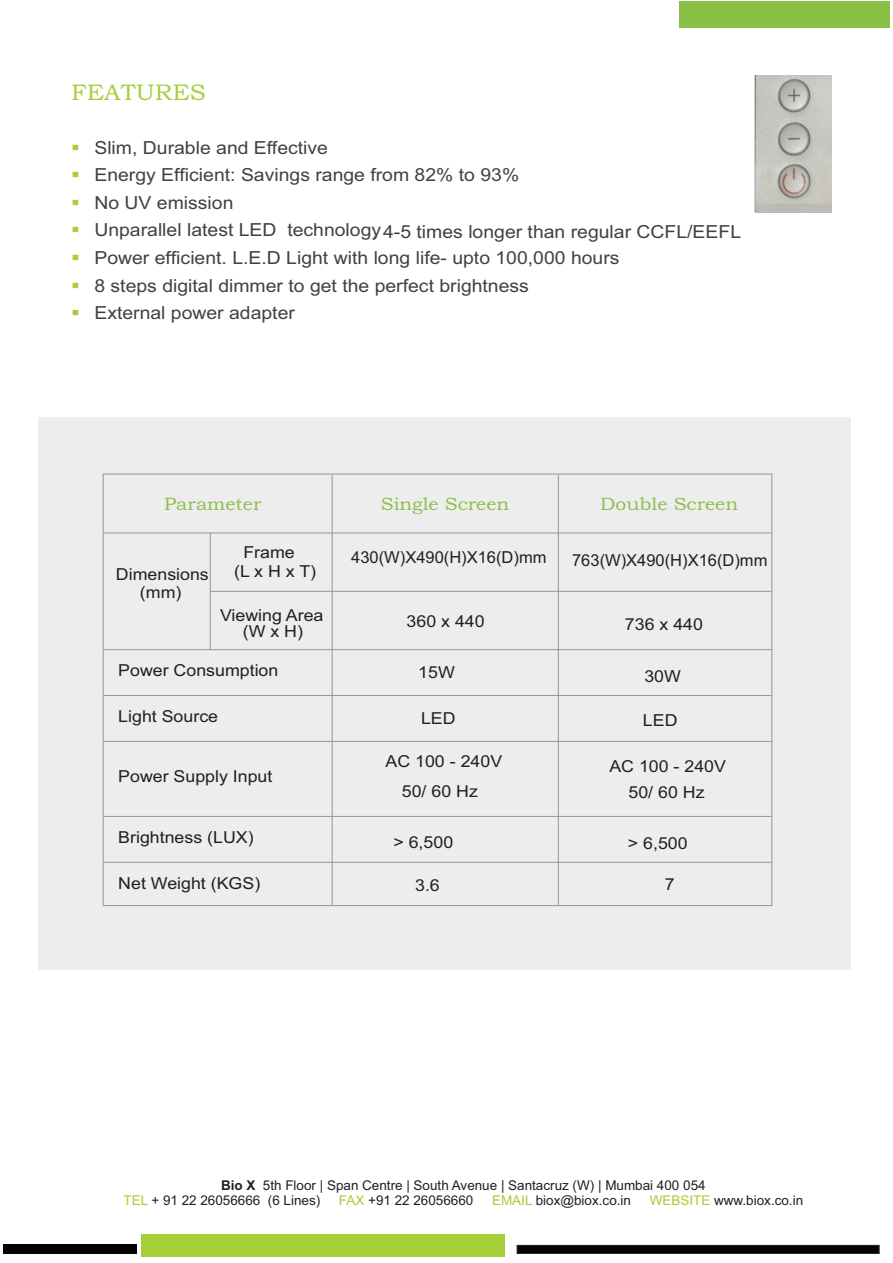
<style>
.page{position:relative;width:893px;height:1263px;background:#fff}
.page>*{position:absolute;margin:0;border:0;box-sizing:border-box;transform-origin:0 0}
.t1{font:22.65px "Bookman Old Style";color:#a6ce39;scale:1.08 1}
.t2{font:18px/28px "Arial";color:#414142;scale:1.08 1}
.t3{font:18px "Bookman Old Style";color:#8bc047;scale:1.08 1}
.t4{font:18px/27.6px "Wingdings";color:#a6ce39;text-align:justify;scale:1.08 1}
.t5{font:16.5px/30.2px "Arial";color:#231f20;text-align:center;scale:1.08 1}
.t6{font:16.5px "Arial";color:#231f20}
.t7{font:13.5px/15px "Arial";color:#231f20}
.s1{font-weight:700}
.s2{color:#a6ce39}
</style>
<div class="page">
<div style="left:679px;top:2px;width:211px;height:26px;background:#8bc047"></div>
<div style="left:3px;top:1244px;width:134px;height:9px;background:#020304"></div>
<div style="left:141px;top:1234px;width:364px;height:23px;background:#a6ce39"></div>
<svg style="left:516px;top:1244px;width:364px;height:10px;background:#212121"></svg>
<div style="left:38px;top:417px;width:813px;height:552px;background:#ededee"></div>
<hr style="left:332px;top:475px;width:1px;height:430px;background:#949698">
<hr style="left:210px;top:532px;width:1px;height:118px;background:#949698">
<hr style="left:558px;top:475px;width:1px;height:430px;background:#949698">
<hr style="left:103px;top:649px;width:669px;height:1px;background:#949698">
<hr style="left:103px;top:533px;width:669px;height:1px;background:#949698">
<hr style="left:210px;top:591px;width:562px;height:1px;background:#949698">
<hr style="left:103px;top:695px;width:669px;height:1px;background:#949698">
<hr style="left:103px;top:741px;width:669px;height:1px;background:#949698">
<hr style="left:103px;top:816px;width:669px;height:1px;background:#949698">
<hr style="left:103px;top:862px;width:669px;height:1px;background:#949698">
<img style="left:755px;top:163px;width:76px;height:50px">
<img style="left:755px;top:75px;width:76px;height:88px">
<p class="t1" style="left:71px;top:84px;width:126px">FEATURES</p>
<p class="t4" style="left:71px;top:135px;width:10px">▪ ▪ ▪ ▪ ▪ ▪ ▪</p>
<p class="t2" style="left:94px;top:135px;width:600px">Slim, Durable and Effective<br>Energy Efficient: Savings range from 82% to 93%<br>No UV emission<br>Unparallel latest LED technology. 4-5 times longer than regular CCFL/EEFL</p>
<p class="t2" style="left:94px;top:245px;width:488px;line-height:27.6px">Power efficient. L.E.D Light with long life- upto 100,000 hours<br>8 steps digital dimmer to get the perfect brightness<br>External power adapter</p>
<p class="t3" style="left:164px;top:497px;width:92px">Parameter</p>
<p class="t5" style="left:116px;top:567px;width:87px;line-height:17.5px">Dimensions (mm)</p>
<p class="t5" style="left:234px;top:545px;width:77px;line-height:18.3px;text-align:left;text-indent:9px">Frame<br>(L x H x T)</p>
<p class="t5" style="left:220px;top:609px;width:97px;line-height:16.2px">Viewing Area (W x H)</p>
<p class="t5" style="left:118px;top:657px;width:150px">Power Consumption</p>
<p class="t5" style="left:118px;top:702px;width:94px">Light Source</p>
<p class="t5" style="left:118px;top:763px;width:144px">Power Supply Input</p>
<p class="t5" style="left:118px;top:823px;width:127px">Brightness (LUX)</p>
<p class="t5" style="left:118px;top:869px;width:133px">Net Weight (KGS)</p>
<p class="t3" style="left:381px;top:497px;width:120px">Single Screen</p>
<p class="t3" style="left:600px;top:497px;width:129px">Double Screen</p>
<p class="t6" style="left:572px;top:554px;width:197px">763(W)X490(H)X16(D)mm</p>
<p class="t6" style="left:351px;top:551px;width:197px">430(W)X490(H)X16(D)mm</p>
<p class="t5" style="left:407px;top:608px;width:74px">360 x 440</p>
<p class="t5" style="left:418px;top:658px;width:35px">15W</p>
<p class="t5" style="left:421px;top:705px;width:34px">LED</p>
<p class="t5" style="left:386px;top:748px;width:109px">AC 100 - 240V<br>50/ 60 Hz</p>
<p class="t5" style="left:625px;top:610px;width:74px">736 x 440</p>
<p class="t5" style="left:644px;top:663px;width:35px">30W</p>
<p class="t5" style="left:643px;top:706px;width:34px">LED</p>
<p class="t5" style="left:609px;top:755px;width:109px;line-height:25.5px">AC 100 - 240V<br>50/ 60 Hz</p>
<p class="t5" style="left:393px;top:828px;width:57px">&gt; 6,500</p>
<p class="t5" style="left:628px;top:830px;width:57px">&gt; 6,500</p>
<p class="t5" style="left:665px;top:870px;width:11px">7</p>
<p class="t5" style="left:415px;top:872px;width:24px">3.6</p>
<p class="t7" style="left:123px;top:1179px;width:584px;text-indent:98px"><span class="s1">Bio X</span> 5th Floor | Span Centre | South Avenue | Santacruz (W) | Mumbai 400 054<br><span class="s2">TEL</span> + 91 22 26056666 (6 Lines)</p>
<p class="t7" style="left:339px;top:1194px;width:136px"><span class="s2">FAX</span> +91 22 26056660</p>
<p class="t7" style="left:492px;top:1194px;width:140px"><span class="s2">EMAIL</span> biox@biox.co.in</p>
<p class="t7" style="left:650px;top:1194px;width:155px"><span class="s2">WEBSITE</span> www.biox.co.in</p>
</div>
